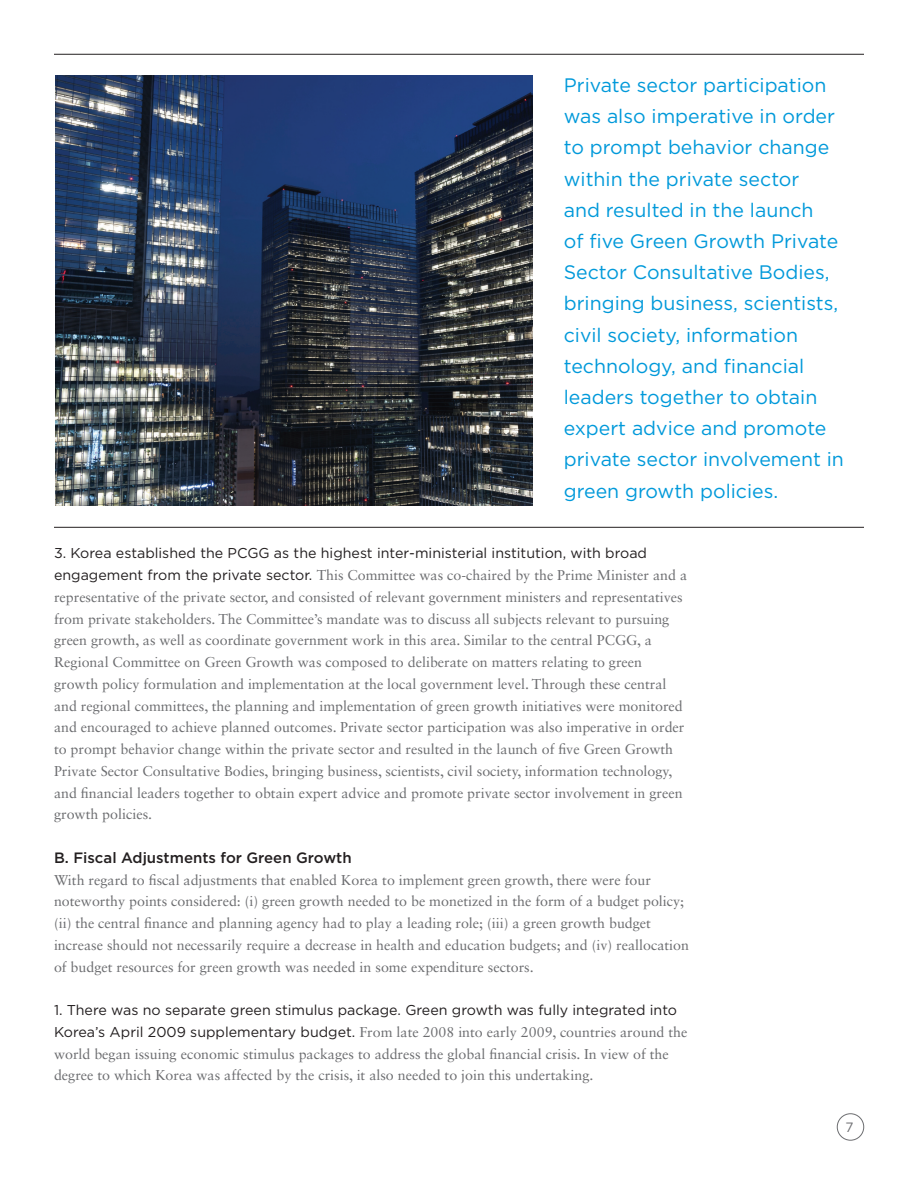
<style>
.page{position:relative;width:918px;height:1188px;background:#fff}
.page>*{position:absolute;margin:0;border:0;box-sizing:border-box;transform-origin:0 0}
.t1{font:19.5px/31.2px "Gotham";color:#0099da}
.t2{font:500 15px "Gotham";color:#231f20}
.t3{font:14.25px/21.8px "Sabon LT Std";color:#6c6d70}
.t4{font:14.25px "Gotham";color:#231f20}
.t5{font:13.5px "Gotham";color:#6c6d70}
.s1{font-family:"Gotham";color:#231f20}
</style>
<div class="page">
<div style="left:837px;top:1113px;width:27px;height:27px;border:1px solid #6c6d70;border-radius:50%"></div>
<img style="left:56px;top:76px;width:477px;height:429px">
<hr style="left:54px;top:54px;width:810px;height:1px;background:#231f20">
<hr style="left:54px;top:527px;width:810px;height:1px;background:#231f20">
<p class="t1" style="left:564px;top:69px;width:282px">Private sector participation was also imperative in order to prompt behavior change within the private sector<br>and resulted in the launch<br>of five Green Growth Private<br>Sector Consultative Bodies, bringing business, scientists, civil society, information technology, and financial leaders together to obtain expert advice and promote private sector involvement in green growth policies.</p>
<p class="t4" style="left:54px;top:545px;width:595px">3. Korea established the PCGG as the highest inter-ministerial institution, with broad</p>
<p class="t3" style="left:54px;top:564px;width:635px"><span class="s1">engagement from the private sector.</span> This Committee was co-chaired by the Prime Minister and a representative of the private sector, and consisted of relevant government ministers and representatives from private stakeholders. The Committee’s mandate was to discuss all subjects relevant to pursuing green growth, as well as coordinate government work in this area. Similar to the central PCGG, a Regional Committee on Green Growth was composed to deliberate on matters relating to green growth policy formulation and implementation at the local government level. Through these central and regional committees, the planning and implementation of green growth initiatives were monitored and encouraged to achieve planned outcomes. Private sector participation was also imperative in order to prompt behavior change within the private sector and resulted in the launch of five Green Growth Private Sector Consultative Bodies, bringing business, scientists, civil society, information technology, and financial leaders together to obtain expert advice and promote private sector involvement in green growth policies.</p>
<p class="t2" style="left:54px;top:849px;width:299px">B. Fiscal Adjustments for Green Growth</p>
<p class="t3" style="left:54px;top:869px;width:637px">With regard to fiscal adjustments that enabled Korea to implement green growth, there were four noteworthy points considered: (i) green growth needed to be monetized in the form of a budget policy; (ii) the central finance and planning agency had to play a leading role; (iii) a green growth budget increase should not necessarily require a decrease in health and education budgets; and (iv) reallocation of budget resources for green growth was needed in some expenditure sectors.</p>
<p class="t4" style="left:54px;top:1002px;width:625px">1. There was no separate green stimulus package. Green growth was fully integrated into</p>
<p class="t3" style="left:54px;top:1021px;width:635px"><span class="s1">Korea’s April 2009 supplementary budget.</span> From late 2008 into early 2009, countries around the world began issuing economic stimulus packages to address the global financial crisis. In view of the degree to which Korea was affected by the crisis, it also needed to join this undertaking.</p>
<p class="t5" style="left:846px;top:1119px;width:10px">7</p>
</div>
